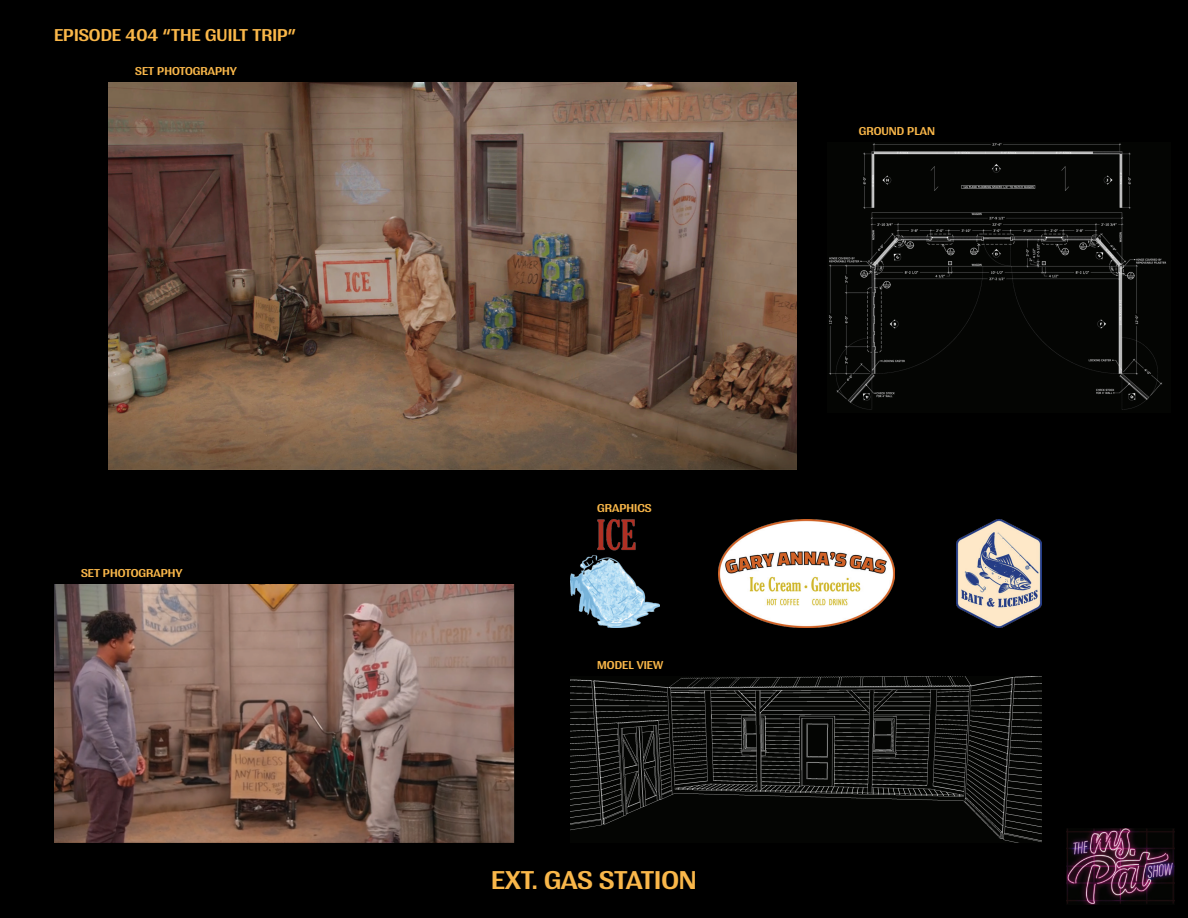
<style>
.page{position:relative;width:1188px;height:918px;background:#000}
.page>*{position:absolute;margin:0;border:0;box-sizing:border-box;transform-origin:0 0}
.t1{font:600 27px "Grange";color:#f9b74a}
.t2{font:600 18px "Grange";color:#fab749}
.t3{font:600 12px "Grange";color:#f9b74a}
.t4{font:600 12px "Grange";color:#f8b649}
</style>
<div class="page">
<img style="left:1066px;top:828px;width:108px;height:76px">
<img style="left:108px;top:82px;width:689px;height:388px">
<img style="left:54px;top:585px;width:461px;height:258px">
<img style="left:570px;top:677px;width:472px;height:166px">
<img style="left:829px;top:143px;width:338px;height:267px">
<img style="left:956px;top:519px;width:86px;height:108px">
<img style="left:719px;top:519px;width:176px;height:108px">
<img style="left:570px;top:519px;width:89px;height:108px">
<h2 class="t2" style="left:54px;top:25px;width:244px">EPISODE 404 “THE GUILT TRIP”</h2>
<p class="t3" style="left:135px;top:64px;width:103px">SET PHOTOGRAPHY</p>
<p class="t3" style="left:81px;top:566px;width:103px">SET PHOTOGRAPHY</p>
<p class="t4" style="left:597px;top:501px;width:56px">GRAPHICS</p>
<p class="t4" style="left:597px;top:658px;width:67px">MODEL VIEW</p>
<h1 class="t1" style="left:491px;top:865px;width:207px">EXT. GAS STATION</h1>
<p class="t4" style="left:859px;top:124px;width:78px">GROUND PLAN</p>
</div>
